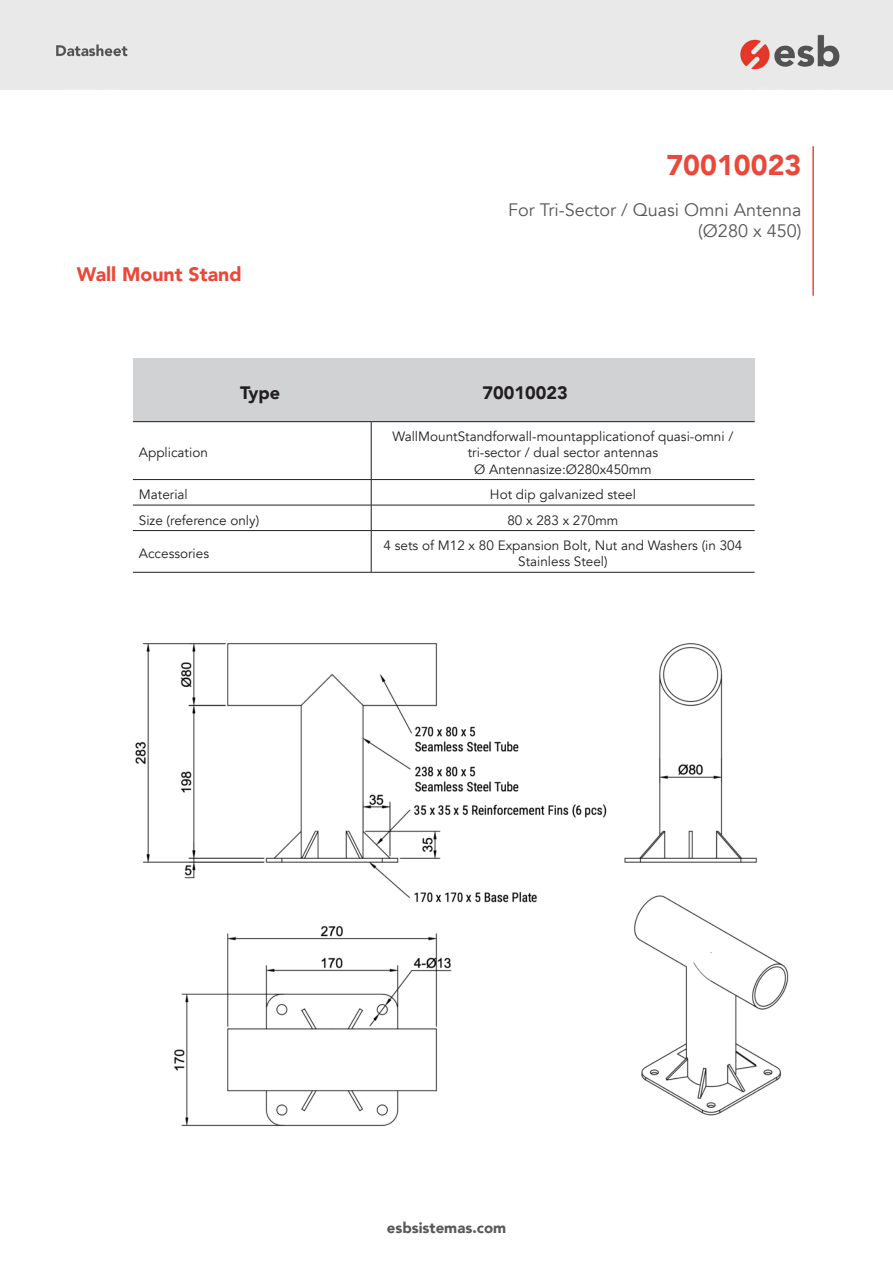
<style>
.page{position:relative;width:893px;height:1263px;background:#fff}
.page>*{position:absolute;margin:0;border:0;box-sizing:border-box;transform-origin:0 0}
.t1{font:900 28.5px "Avenir";color:#eb4839}
.t2{font:900 19.5px "Avenir";color:#eb4839}
.t3{font:18px/21.6px "Avenir";color:#57585a;text-align:right}
.t4{font:900 18px "Avenir";color:#231f20}
.t5{font:900 15px "Avenir";color:#57585a}
.t6{font:13.5px/16.2px "Avenir";color:#231f20;text-align:center}
</style>
<div class="page">
<div style="left:0;top:0;width:893px;height:89px;background:#e9e9e9"></div>
<div style="left:133px;top:359px;width:622px;height:63px;background:#d1d2d4"></div>
<hr style="left:133px;top:421px;width:238px;height:1px;background:#231f20">
<hr style="left:371px;top:421px;width:384px;height:1px;background:#231f20">
<hr style="left:133px;top:479px;width:238px;height:1px;background:#231f20">
<hr style="left:133px;top:505px;width:238px;height:1px;background:#231f20">
<hr style="left:371px;top:505px;width:384px;height:1px;background:#231f20">
<hr style="left:133px;top:530px;width:238px;height:1px;background:#231f20">
<hr style="left:371px;top:530px;width:384px;height:1px;background:#231f20">
<hr style="left:371px;top:531px;width:1px;height:41px;background:#231f20">
<hr style="left:133px;top:572px;width:238px;height:1px;background:#231f20">
<hr style="left:371px;top:422px;width:1px;height:57px;background:#231f20">
<hr style="left:371px;top:479px;width:384px;height:1px;background:#231f20">
<svg style="left:371px;top:480px;width:1px;height:50px"></svg>
<hr style="left:371px;top:572px;width:384px;height:1px;background:#231f20">
<img style="left:135px;top:643px;width:654px;height:484px">
<hr style="left:812px;top:146px;width:2px;height:150px;background:#eb4839">
<h2 class="t2" style="left:77px;top:261px;width:166px">Wall Mount Stand</h2>
<h1 class="t1" style="left:666px;top:146px;width:136px">70010023</h1>
<h3 class="t3" style="left:508px;top:199px;width:295px">For Tri-Sector / Quasi Omni Antenna (Ø280 x 450)</h3>
<p class="t6" style="left:139px;top:445px;width:70px">Application</p>
<h3 class="t4" style="left:240px;top:381px;width:42px">Type</h3>
<h3 class="t4" style="left:483px;top:381px;width:87px">70010023</h3>
<p class="t6" style="left:392px;top:429px;width:342px">WallMountStandforwall-mountapplicationof quasi-omni / tri-sector / dual sector antennas<br>Ø Antennasize:Ø280x450mm</p>
<p class="t6" style="left:139px;top:487px;width:50px">Material</p>
<p class="t6" style="left:490px;top:487px;width:147px">Hot dip galvanized steel</p>
<p class="t6" style="left:139px;top:512px;width:122px">Size (reference only)</p>
<p class="t6" style="left:507px;top:512px;width:113px">80 x 283 x 270mm</p>
<p class="t6" style="left:139px;top:546px;width:72px">Accessories</p>
<p class="t6" style="left:384px;top:538px;width:360px">4 sets of M12 x 80 Expansion Bolt, Nut and Washers (in 304<br>Stainless Steel)</p>
<p class="t5" style="left:387px;top:1218px;width:121px">esbsistemas.com</p>
</div>
